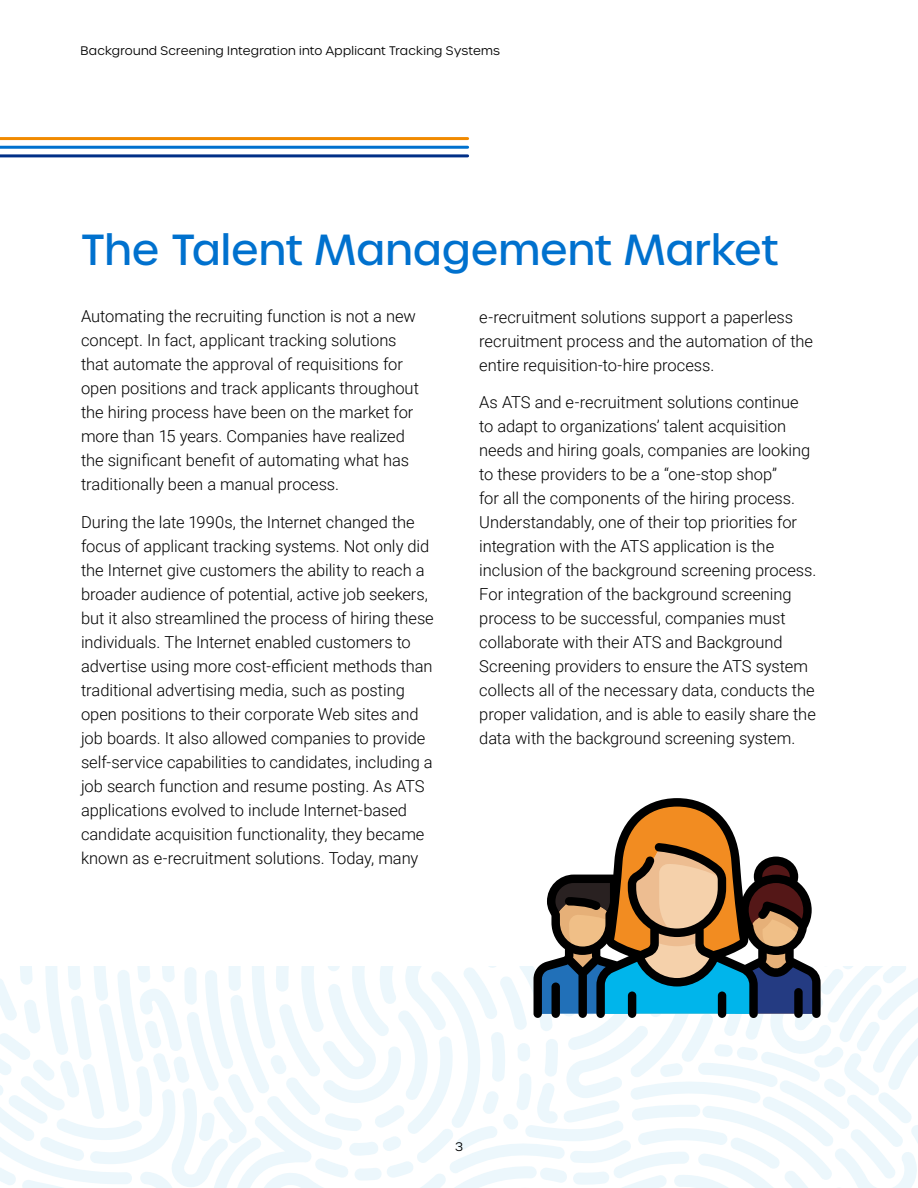
<style>
.page{position:relative;width:918px;height:1188px;background:#fff}
.page>*{position:absolute;margin:0;border:0;box-sizing:border-box;transform-origin:0 0}
.t1{font:500 42px "Urbane";color:#0071ce}
.t2{font:300 16.5px/24px "Roboto";letter-spacing:-.005em;color:#000}
.t3{font:300 12px "Urbane";letter-spacing:.02em;color:#000}
</style>
<div class="page">
<hr style="left:0;top:137px;width:468px;height:3px;background:#f18a00">
<hr style="left:0;top:146px;width:468px;height:3px;background:#0071ce">
<hr style="left:0;top:154px;width:468px;height:3px;background:#002f87">
<svg style="left:0;top:966px;width:918px;height:222px"></svg>
<svg style="left:534px;top:798px;width:287px;height:220px"></svg>
<div style="left:794px;top:988px;width:9px;height:30px;background:#000;border-radius:4px"></div>
<p class="t3" style="left:81px;top:43px;width:421px">Background Screening Integration into Applicant Tracking Systems</p>
<h1 class="t1" style="left:81px;top:222px;width:699px">The Talent Management Market</h1>
<p class="t2" style="left:81px;top:304px;width:340px">Automating the recruiting function is not a new concept. In fact, applicant tracking solutions that automate the approval of requisitions for open positions and track applicants throughout the hiring process have been on the market for more than 15 years. Companies have realized the significant benefit of automating what has traditionally been a manual process.</p>
<p class="t2" style="left:81px;top:509px;width:354px">During the late 1990s, the Internet changed the focus of applicant tracking systems. Not only did the Internet give customers the ability to reach a broader audience of potential, active job seekers, but it also streamlined the process of hiring these individuals. The Internet enabled customers to advertise using more cost-efficient methods than traditional advertising media, such as posting open positions to their corporate Web sites and job boards. It also allowed companies to provide self-service capabilities to candidates, including a job search function and resume posting. As ATS applications evolved to include Internet-based candidate acquisition functionality, they became known as e-recruitment solutions. Today, many</p>
<p class="t2" style="left:479px;top:304px;width:335px">e-recruitment solutions support a paperless recruitment process and the automation of the entire requisition-to-hire process.</p>
<p class="t2" style="left:479px;top:390px;width:339px">As ATS and e-recruitment solutions continue to adapt to organizations’ talent acquisition needs and hiring goals, companies are looking to these providers to be a “one-stop shop”<br>for all the components of the hiring process.<br>Understandably, one of their top priorities for integration with the ATS application is the inclusion of the background screening process.<br>For integration of the background screening process to be successful, companies must collaborate with their ATS and Background Screening providers to ensure the ATS system collects all of the necessary data, conducts the proper validation, and is able to easily share the data with the background screening system.</p>
<p class="t3" style="left:455px;top:1139px;width:9px">3</p>
</div>
